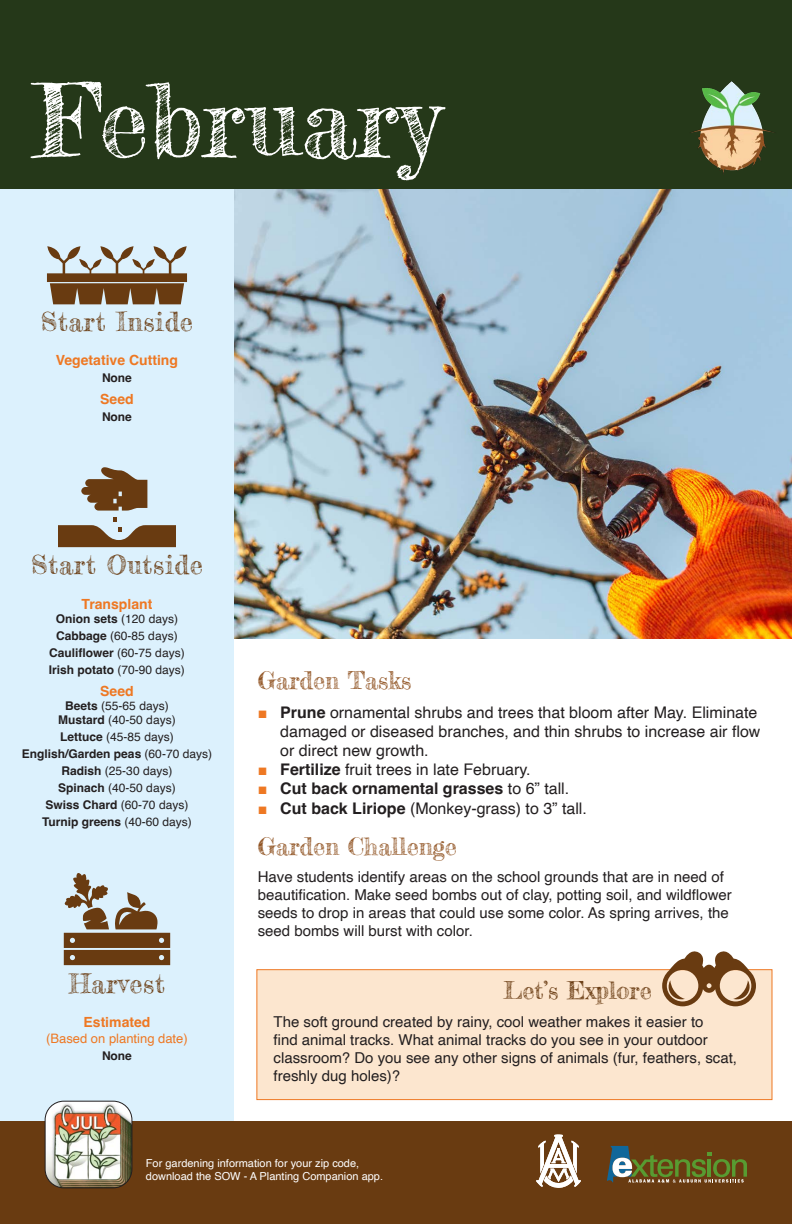
<style>
.page{position:relative;width:792px;height:1224px;background:#fff}
.page>*{position:absolute;margin:0;border:0;box-sizing:border-box;transform-origin:0 0}
.Month{font:100px "Frederickathe Greatest";color:#fff}
.t1{font:26px "Frederickathe Greatest";letter-spacing:.03em;color:#693b11}
.Heading{font:24px "Frederickathe Greatest";color:#915423}
.Body{font:24px "Frederickathe Greatest";color:#693b11}
.t2{font:16px/19.2px "Helvetica";color:#231f20}
.t3{font:700 16px "Helvetica";color:#231f20}
.Body-2{font:15px/18px "Helvetica";color:#231f20}
.sub_head_chart{font:700 14px "Helvetica";color:#ee7823}
.sub_head_chart-2{font:13px "Helvetica";color:#ee7823}
.seed_2{font:700 12px "Helvetica";color:#231f20}
.seed_2-2{font:12px "Helvetica";color:#231f20}
.t4{font:11px/13.2px "Helvetica";color:#fff}
.s1{font-weight:400}
.s2{font-weight:700}
.s3{font-family:"Arial";color:#ee7823}
.s4{font-family:"Arial";font-weight:400;color:#ee7823}
</style>
<div class="page">
<img style="left:234px;top:189px;width:558px;height:450px">
<div style="left:0;top:0;width:234px;height:1122px;background:#dcf1fd"></div>
<div style="left:0;top:0;width:792px;height:189px;background:#253819"></div>
<div style="left:0;top:1122px;width:792px;height:102px;background:#693b11"></div>
<svg style="left:607px;top:1146px;width:140px;height:37px"></svg>
<svg style="left:536px;top:1134px;width:45px;height:54px"></svg>
<img style="left:691px;top:81px;width:83px;height:93px">
<svg style="left:47px;top:246px;width:140px;height:58px"></svg>
<svg style="left:58px;top:517px;width:118px;height:30px"></svg>
<svg style="left:81px;top:467px;width:66px;height:44px"></svg>
<div style="left:256px;top:969px;width:516px;height:131px;background:#fce6cf;border:1px solid #ee7823"></div>
<svg style="left:662px;top:951px;width:94px;height:55px"></svg>
<svg style="left:63px;top:873px;width:107px;height:92px"></svg>
<img style="left:45px;top:1101px;width:87px;height:87px">
<div style="left:45px;top:1101px;width:87px;height:87px;border:1px solid #231f20;border-radius:19px"></div>
<p class="Month" style="left:36px;top:59px;width:406px">February</p>
<p class="t1" style="left:41px;top:305px;width:154px">Start Inside</p>
<p class="sub_head_chart" style="left:56px;top:352px;width:124px">Vegetative Cutting</p>
<p class="seed_2" style="left:102px;top:371px;width:31px">None</p>
<p class="sub_head_chart" style="left:100px;top:390px;width:35px">Seed</p>
<p class="seed_2" style="left:102px;top:409px;width:31px">None</p>
<p class="t1" style="left:31px;top:549px;width:173px">Start Outside</p>
<p class="sub_head_chart" style="left:82px;top:595px;width:72px">Transplant</p>
<p class="seed_2" style="left:56px;top:612px;width:124px">Onion sets <span class="s1">(120 days)</span></p>
<p class="seed_2-2" style="left:56px;top:627px;width:123px"><span class="s2">Cabbage</span> (60-85 days)</p>
<p class="seed_2" style="left:49px;top:646px;width:137px">Cauliflower <span class="s1">(60-75 days)</span></p>
<p class="seed_2" style="left:49px;top:663px;width:138px">Irish potato <span class="s1">(70-90 days)</span></p>
<p class="sub_head_chart" style="left:100px;top:682px;width:35px">Seed</p>
<p class="seed_2-2" style="left:65px;top:697px;width:105px"><span class="s2">Beets</span> (55-65 days)</p>
<p class="seed_2-2" style="left:58px;top:711px;width:119px"><span class="s2">Mustard</span> (40-50 days)</p>
<p class="seed_2-2" style="left:60px;top:728px;width:115px"><span class="s2">Lettuce</span> (45-85 days)</p>
<p class="seed_2" style="left:22px;top:747px;width:192px">English/Garden peas <span class="s1">(60-70 days)</span></p>
<p class="seed_2-2" style="left:62px;top:762px;width:112px"><span class="s2">Radish</span> (25-30 days)</p>
<p class="seed_2-2" style="left:58px;top:779px;width:119px"><span class="s2">Spinach</span> (40-50 days)</p>
<p class="seed_2-2" style="left:46px;top:796px;width:144px"><span class="s2">Swiss Chard</span> (60-70 days)</p>
<p class="seed_2" style="left:42px;top:815px;width:151px">Turnip greens <span class="s1">(40-60 days)</span></p>
<p class="Heading" style="left:258px;top:666px;width:155px">Garden Tasks</p>
<p class="t2" style="left:280px;top:703px;width:482px;text-indent:-22px"><span class="s3">■</span> <span class="s2">Prune</span> ornamental shrubs and trees that bloom after May. Eliminate damaged or diseased branches, and thin shrubs to increase air flow or direct new growth.</p>
<p class="t2" style="left:258px;top:761px;width:274px"><span class="s3">■</span> <span class="s2">Fertilize</span> fruit trees in late February.</p>
<p class="t3" style="left:258px;top:779px;width:313px"><span class="s4">■</span> Cut back ornamental grasses <span class="s1">to 6” tall.</span></p>
<p class="t2" style="left:258px;top:799px;width:331px"><span class="s3">■</span> <span class="s2">Cut back Liriope</span> (Monkey-grass) to 3” tall.</p>
<p class="Heading" style="left:258px;top:832px;width:201px">Garden Challenge</p>
<p class="Body-2" style="left:258px;top:868px;width:476px">Have students identify areas on the school grounds that are in need of beautification. Make seed bombs out of clay, potting soil, and wildflower seeds to drop in areas that could use some color. As spring arrives, the seed bombs will burst with color.</p>
<p class="t1" style="left:69px;top:967px;width:97px">Harvest</p>
<p class="Body" style="left:503px;top:976px;width:150px">Let’s Explore</p>
<p class="sub_head_chart" style="left:84px;top:1014px;width:68px">Estimated</p>
<p class="sub_head_chart-2" style="left:46px;top:1028px;width:143px">(Based on planting date)</p>
<p class="seed_2" style="left:102px;top:1048px;width:31px">None</p>
<p class="Body-2" style="left:274px;top:1013px;width:465px">The soft ground created by rainy, cool weather makes it easier to<br>find animal tracks. What animal tracks do you see in your outdoor classroom? Do you see any other signs of animals (fur, feathers, scat, freshly dug holes)?</p>
<p class="t4" style="left:146px;top:1157px;width:239px">For gardening information for your zip code, download the SOW - A Planting Companion app.</p>
</div>
